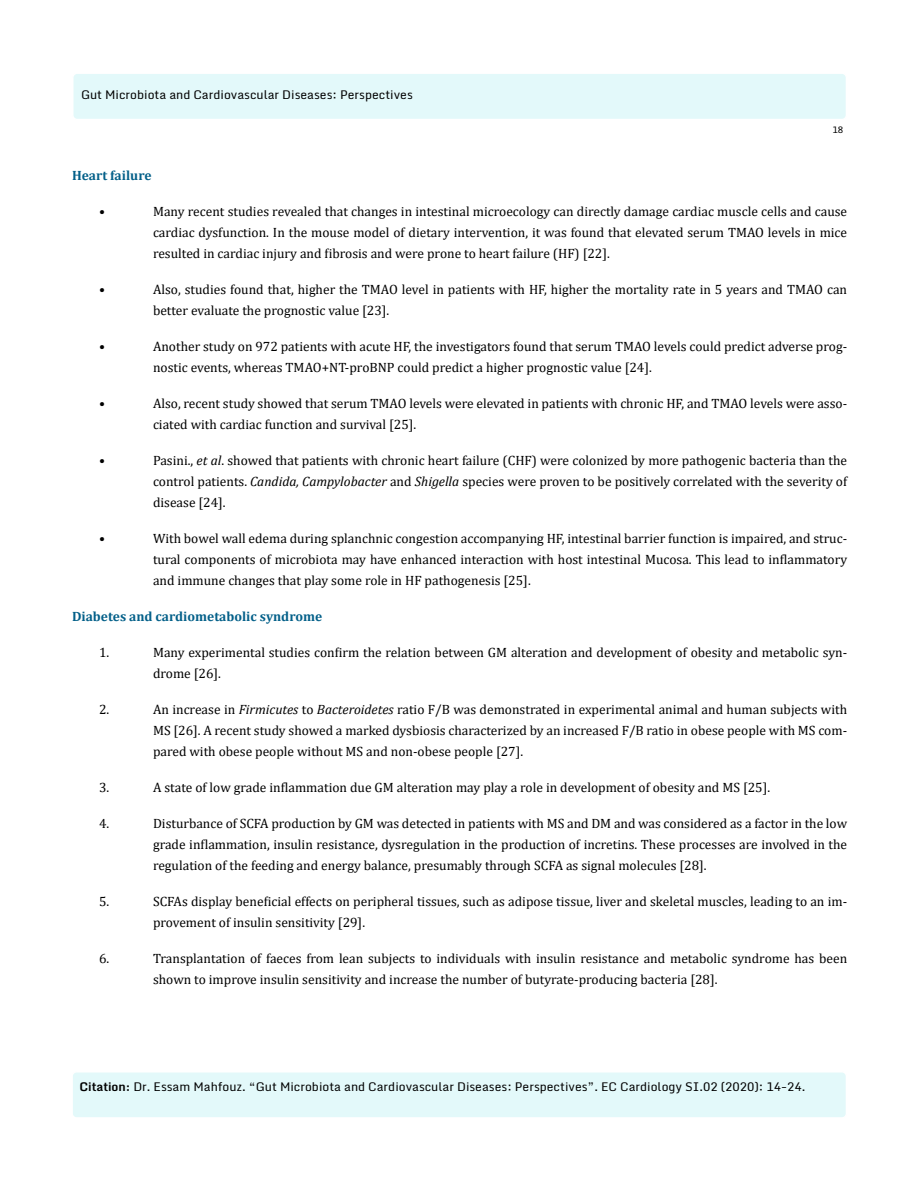
<style>
.page{position:relative;width:918px;height:1188px;background:#fff}
.page>*{position:absolute;margin:0;border:0;box-sizing:border-box;transform-origin:0 0}
.t1{font:13.5px/21px "Cambria";color:#000}
.t2{font:700 13.5px "Cambria";color:#046089}
.t3{font:12px "Monda";color:#000}
.t4{font:9px "Monda";color:#000}
.s1{font-style:italic}
.s2{font-weight:700}
</style>
<div class="page">
<div style="left:73px;top:73px;width:773px;height:47px;background:#e3f9fa;border-radius:4px"></div>
<div style="left:72px;top:72px;width:775px;height:48px;border:2px solid #fff;border-radius:4px"></div>
<div style="left:72px;top:1072px;width:774px;height:46px;background:#e3f9fa;border-radius:4px"></div>
<div style="left:71px;top:1071px;width:776px;height:48px;border:2px solid #fff;border-radius:4px"></div>
<p class="t3" style="left:81px;top:87px;width:333px">Gut Microbiota and Cardiovascular Diseases: Perspectives</p>
<p class="t4" style="left:832px;top:124px;width:12px">18</p>
<p class="t2" style="left:72px;top:166px;width:81px">Heart failure</p>
<p class="t1" style="left:99px;top:201px;width:7px">•</p>
<p class="t1" style="left:153px;top:201px;width:696px;text-align:justify">Many recent studies revealed that changes in intestinal microecology can directly damage cardiac muscle cells and cause cardiac dysfunction. In the mouse model of dietary intervention, it was found that elevated serum TMAO levels in mice resulted in cardiac injury and fibrosis and were prone to heart failure (HF) [22].</p>
<p class="t1" style="left:99px;top:279px;width:7px">•</p>
<p class="t1" style="left:153px;top:279px;width:696px">Also, studies found that, higher the TMAO level in patients with HF, higher the mortality rate in 5 years and TMAO can better evaluate the prognostic value [23].</p>
<p class="t1" style="left:99px;top:336px;width:7px">•</p>
<p class="t1" style="left:153px;top:336px;width:696px">Another study on 972 patients with acute HF, the investigators found that serum TMAO levels could predict adverse prog&shy;nostic events, whereas TMAO+NT-proBNP could predict a higher prognostic value [24].</p>
<p class="t1" style="left:99px;top:393px;width:7px">•</p>
<p class="t1" style="left:153px;top:393px;width:696px">Also, recent study showed that serum TMAO levels were elevated in patients with chronic HF, and TMAO levels were asso&shy;ciated with cardiac function and survival [25].</p>
<p class="t1" style="left:99px;top:450px;width:7px">•</p>
<p class="t1" style="left:153px;top:450px;width:696px;text-align:justify">Pasini., <span class="s1">et al</span>. showed that patients with chronic heart failure (CHF) were colonized by more pathogenic bacteria than the control patients. <span class="s1">Candida, Campylobacter</span> and <span class="s1">Shigella</span> species were proven to be positively correlated with the severity of disease [24].</p>
<p class="t1" style="left:99px;top:528px;width:7px">•</p>
<p class="t1" style="left:153px;top:528px;width:696px;text-align:justify">With bowel wall edema during splanchnic congestion accompanying HF, intestinal barrier function is impaired, and struc&shy;tural components of microbiota may have enhanced interaction with host intestinal Mucosa. This lead to inflammatory and immune changes that play some role in HF pathogenesis [25].</p>
<p class="t2" style="left:72px;top:607px;width:252px">Diabetes and cardiometabolic syndrome</p>
<p class="t1" style="left:99px;top:642px;width:12px">1.</p>
<p class="t1" style="left:153px;top:642px;width:696px">Many experimental studies confirm the relation between GM alteration and development of obesity and metabolic syn&shy;drome [26].</p>
<p class="t1" style="left:99px;top:699px;width:12px">2.</p>
<p class="t1" style="left:153px;top:699px;width:696px;text-align:justify">An increase in <span class="s1">Firmicutes</span> to <span class="s1">Bacteroidetes</span> ratio F/B was demonstrated in experimental animal and human subjects with MS [26]. A recent study showed a marked dysbiosis characterized by an increased F/B ratio in obese people with MS com&shy;pared with obese people without MS and non-obese people [27].</p>
<p class="t1" style="left:99px;top:777px;width:12px">3.</p>
<p class="t1" style="left:153px;top:777px;width:619px">A state of low grade inflammation due GM alteration may play a role in development of obesity and MS [25].</p>
<p class="t1" style="left:99px;top:813px;width:12px">4.</p>
<p class="t1" style="left:153px;top:813px;width:696px;text-align:justify">Disturbance of SCFA production by GM was detected in patients with MS and DM and was considered as a factor in the low grade inflammation, insulin resistance, dysregulation in the production of incretins. These processes are involved in the regulation of the feeding and energy balance, presumably through SCFA as signal molecules [28].</p>
<p class="t1" style="left:99px;top:891px;width:12px">5.</p>
<p class="t1" style="left:153px;top:891px;width:696px">SCFAs display beneficial effects on peripheral tissues, such as adipose tissue, liver and skeletal muscles, leading to an im&shy;provement of insulin sensitivity [29].</p>
<p class="t1" style="left:99px;top:948px;width:12px">6.</p>
<p class="t1" style="left:153px;top:948px;width:696px">Transplantation of faeces from lean subjects to individuals with insulin resistance and metabolic syndrome has been shown to improve insulin sensitivity and increase the number of butyrate-producing bacteria [28].</p>
<p class="t3" style="left:80px;top:1078px;width:727px"><span class="s2">Citation:</span> Dr. Essam Mahfouz. “Gut Microbiota and Cardiovascular Diseases: Perspectives”. EC Cardiology SI.02 (2020): 14-24.</p>
</div>
